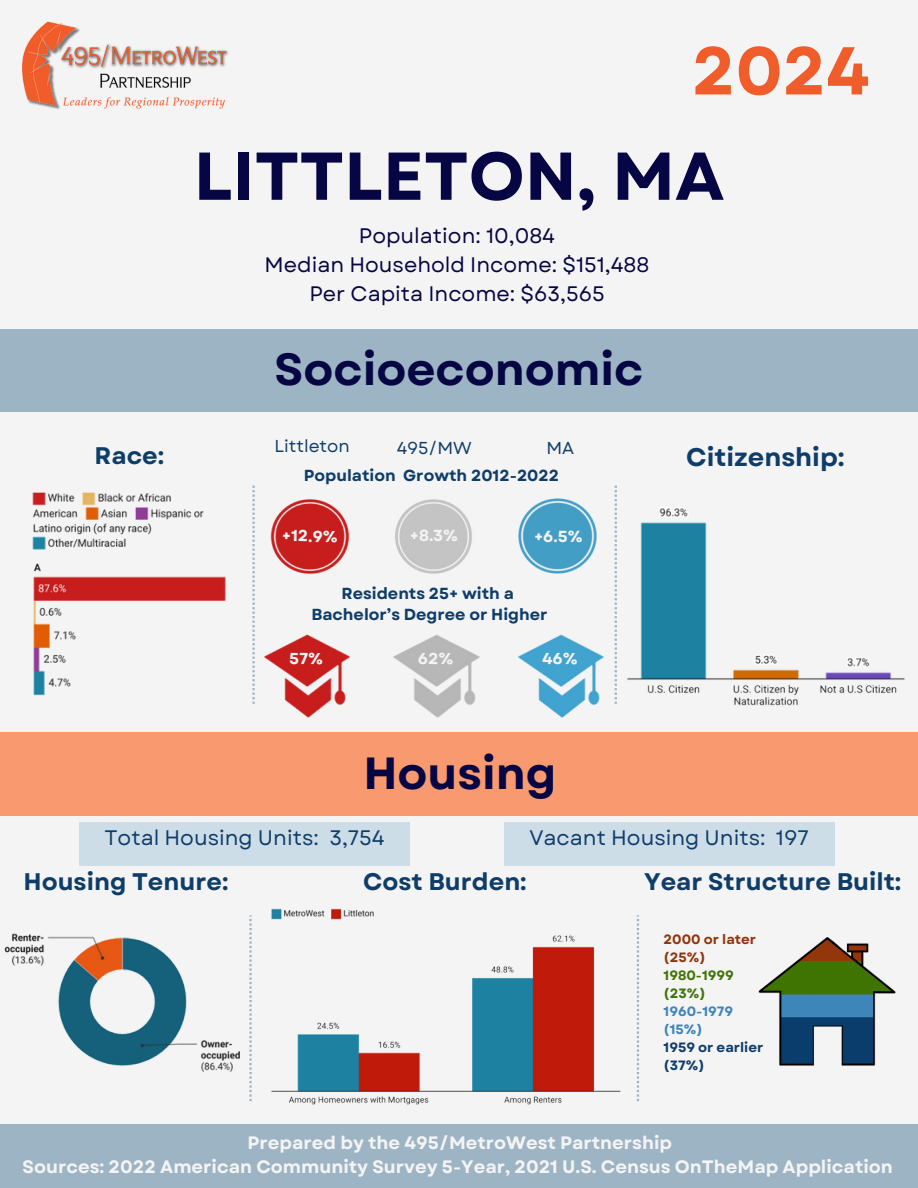
<style>
.page{position:relative;width:918px;height:1188px;background:#f4f4f4}
.page>*{position:absolute;margin:0;border:0;box-sizing:border-box;transform-origin:0 0}
.t1{font:700 67.5px "Garet";color:#060644}
.t2{font:700 67.5px "Garet";color:#f15c2b}
.t3{font:700 45px "Garet";color:#060644}
.t4{font:700 25.5px "Garet";color:#0f3d6a}
.t5{font:700 24px "Garet";color:#0f3d6a}
.t6{font:21px/29.2px "Garet";color:#060644;text-align:center}
.t7{font:21px "Garet";color:#0f3d6a}
.t8{font:700 18px/24.8px "Garet";color:#f4f4f4;text-align:center}
.t9{font:17.25px "Garet";color:#0f3d6a}
.t10{font:700 16.05px "Garet";color:#0f3d6a}
.t11{font:700 16.05px "Garet";color:#f4f4f4}
.t12{font:700 13.5px "Garet";color:#0f3d6a}
.t13{font:700 13.5px "Garet";color:#91360c}
.t14{font:700 13.5px "Garet";color:#407404}
.t15{font:700 13.5px "Garet";color:#3e85b8}
</style>
<div class="page">
<img style="left:270px;top:499px;width:80px;height:76px">
<img style="left:395px;top:499px;width:77px;height:75px">
<img style="left:518px;top:498px;width:79px;height:76px">
<img style="left:264px;top:634px;width:86px;height:84px">
<div style="left:0;top:330px;width:918px;height:82px;background:#9db4c4"></div>
<div style="left:0;top:732px;width:918px;height:84px;background:#f8996f"></div>
<div style="left:0;top:1125px;width:918px;height:63px;background:#9db4c4"></div>
<img style="left:393px;top:635px;width:87px;height:83px">
<img style="left:517px;top:634px;width:87px;height:84px">
<svg style="left:252px;top:486px;width:3px;height:218px"></svg>
<svg style="left:615px;top:486px;width:2px;height:218px"></svg>
<svg style="left:249px;top:915px;width:3px;height:186px"></svg>
<svg style="left:637px;top:915px;width:2px;height:186px"></svg>
<img style="left:22px;top:22px;width:207px;height:87px">
<img style="left:32px;top:492px;width:194px;height:204px">
<img style="left:627px;top:508px;width:278px;height:198px">
<img style="left:4px;top:920px;width:247px;height:164px">
<img style="left:271px;top:908px;width:350px;height:197px">
<img style="left:758px;top:937px;width:138px;height:129px">
<div style="left:79px;top:822px;width:331px;height:44px;background:#cddde8"></div>
<div style="left:504px;top:822px;width:331px;height:44px;background:#cddde8"></div>
<svg style="left:290px;top:652px;width:33px;height:13px"></svg>
<svg style="left:419px;top:652px;width:34px;height:13px"></svg>
<svg style="left:543px;top:652px;width:34px;height:13px"></svg>
<p class="t2" style="left:692px;top:22px;width:179px">2024</p>
<p class="t1" style="left:194px;top:128px;width:532px">LITTLETON, MA</p>
<h1 class="t6" style="left:265px;top:221px;width:386px">Population: 10,084<br>Median Household Income: $151,488<br>Per Capita Income: $63,565</h1>
<p class="t3" style="left:275px;top:337px;width:370px">Socioeconomic</p>
<p class="t9" style="left:274px;top:434px;width:77px">Littleton</p>
<p class="t9" style="left:397px;top:435px;width:77px">495/MW</p>
<h3 class="t9" style="left:546px;top:435px;width:29px">MA</h3>
<h1 class="t5" style="left:95px;top:439px;width:71px">Race:</h1>
<h4 class="t4" style="left:686px;top:439px;width:160px">Citizenship:</h4>
<h4 class="t10" style="left:304px;top:464px;width:257px">Population Growth 2012-2022</h4>
<p class="t11" style="left:282px;top:524px;width:57px;rotate:1deg">+12.9%</p>
<h2 class="t11" style="left:410px;top:524px;width:50px">+8.3%</h2>
<h4 class="t11" style="left:534px;top:525px;width:50px">+6.5%</h4>
<h3 class="t10" style="left:341px;top:582px;width:174px">Residents 25+ with a</h3>
<h3 class="t10" style="left:311px;top:603px;width:238px">Bachelor’s Degree or Higher</h3>
<p class="t3" style="left:363px;top:740px;width:195px">Housing</p>
<p class="t7" style="left:104px;top:823px;width:282px">Total Housing Units: 3,754</p>
<h6 class="t7" style="left:529px;top:823px;width:281px">Vacant Housing Units: 197</h6>
<h5 class="t5" style="left:23px;top:864px;width:206px">Housing Tenure:</h5>
<p class="t5" style="left:363px;top:864px;width:165px">Cost Burden:</p>
<h5 class="t5" style="left:644px;top:864px;width:259px">Year Structure Built:</h5>
<h3 class="t13" style="left:664px;top:929px;width:94px">2000 or later</h3>
<p class="t13" style="left:664px;top:947px;width:44px">(25%)</p>
<p class="t14" style="left:664px;top:965px;width:72px">1980-1999</p>
<p class="t14" style="left:664px;top:983px;width:44px">(23%)</p>
<p class="t15" style="left:664px;top:1001px;width:71px">1960-1979</p>
<p class="t15" style="left:664px;top:1019px;width:41px">(15%)</p>
<p class="t12" style="left:664px;top:1037px;width:101px">1959 or earlier</p>
<p class="t12" style="left:664px;top:1055px;width:43px">(37%)</p>
<p class="t8" style="left:23px;top:1130px;width:872px">Prepared by the 495/MetroWest Partnership<br>Sources: 2022 American Community Survey 5-Year, 2021 U.S. Census OnTheMap Application</p>
</div>
